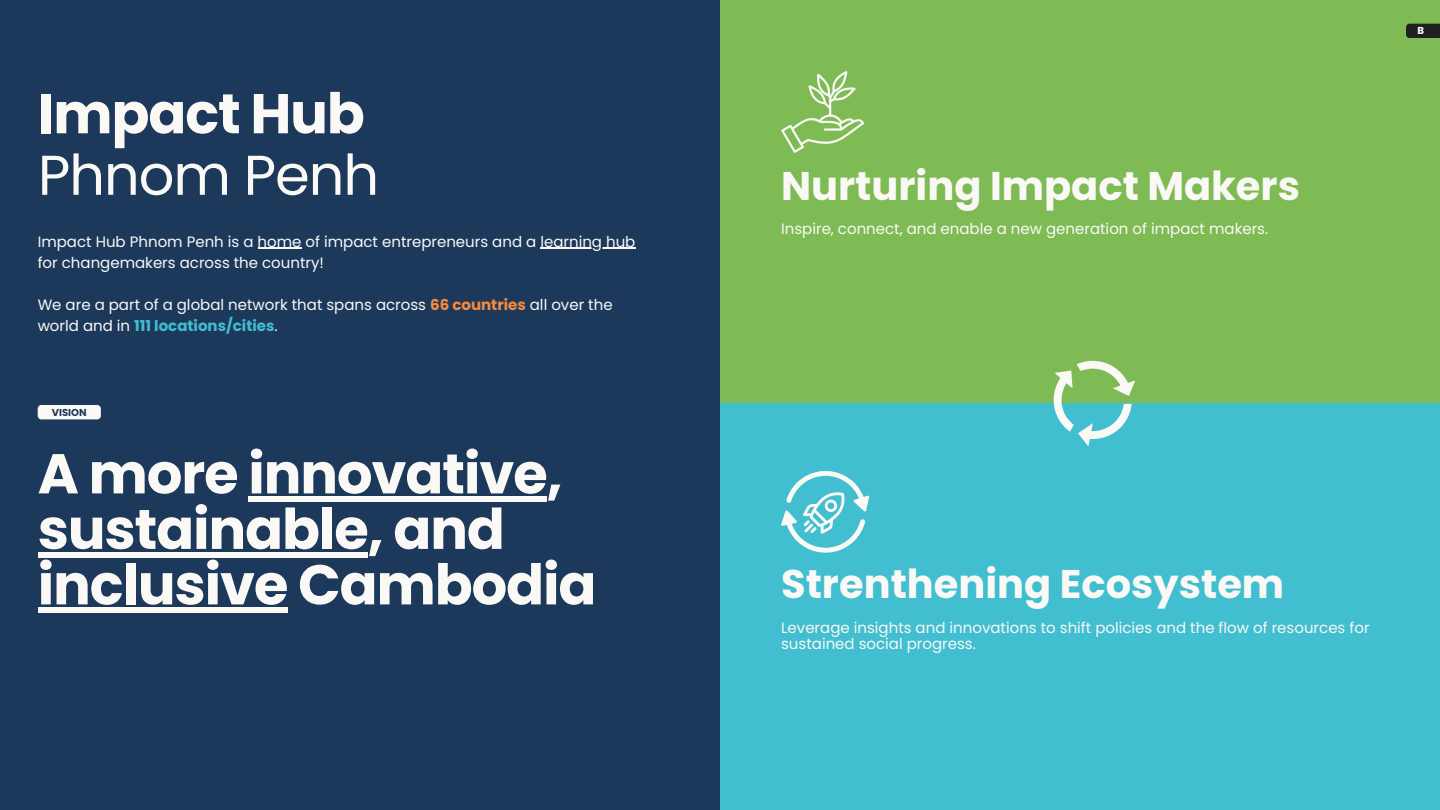
<style>
.page{position:relative;width:1440px;height:810px;background:#1c395c}
.page>*{position:absolute;margin:0;border:0;box-sizing:border-box;transform-origin:0 0}
.t1{font:700 56px/55.5px "Poppins";letter-spacing:-.02em;color:#faf9f6}
.t2{font:700 40px "Poppins";color:#faf9f6}
.t3{font:15px/16.5px "Poppins";color:#faf9f6}
.t4{font:700 15px "Poppins";color:#41bed0}
.t5{font:700 10px "Poppins";color:#1c395c}
.t6{font:700 10px "Poppins";color:#fff}
.s1{font-weight:400}
.s2{font-weight:700;color:#f78a3c}
.s3{font-weight:400;color:#faf9f6}
</style>
<div class="page">
<div style="left:720px;top:0;width:720px;height:404px;background:#7ebb55"></div>
<div style="left:720px;top:404px;width:720px;height:406px;background:#41bed0"></div>
<svg style="left:38px;top:405px;width:63px;height:14px"></svg>
<svg style="left:781px;top:71px;width:83px;height:82px"></svg>
<svg style="left:781px;top:470px;width:88px;height:83px"></svg>
<svg style="left:1051px;top:361px;width:84px;height:85px"></svg>
<div style="left:248px;top:496px;width:299px;height:6px;background:#faf9f6"></div>
<div style="left:38px;top:552px;width:330px;height:5px;background:#faf9f6"></div>
<div style="left:38px;top:607px;width:249px;height:6px;background:#faf9f6"></div>
<hr style="left:258px;top:247px;width:44px;height:2px;background:#faf9f6">
<hr style="left:540px;top:247px;width:95px;height:2px;background:#faf9f6">
<div style="left:1406px;top:24px;width:34px;height:14px;background:#212020"></div>
<h3 class="t1" style="left:38px;top:83px;width:343px;line-height:61.5px">Impact Hub<br><span class="s1">Phnom Penh</span></h3>
<h4 class="t3" style="left:38px;top:233px;width:599px">Impact Hub Phnom Penh is a home of impact entrepreneurs and a learning hub</h4>
<p class="t3" style="left:38px;top:254px;width:288px">for changemakers across the country!</p>
<p class="t3" style="left:38px;top:296px;width:576px">We are a part of a global network that spans across <span class="s2">66 countries</span> all over the</p>
<p class="t4" style="left:38px;top:315px;width:241px"><span class="s3">world and in</span> 111 locations/cities<span class="s3">.</span></p>
<h2 class="t5" style="left:52px;top:405px;width:36px">VISION</h2>
<h4 class="t1" style="left:38px;top:446px;width:560px">A more innovative, sustainable, and inclusive Cambodia</h4>
<h1 class="t2" style="left:781px;top:158px;width:520px">Nurturing Impact Makers</h1>
<h4 class="t3" style="left:781px;top:221px;width:489px">Inspire, connect, and enable a new generation of impact makers.</h4>
<p class="t6" style="left:1417px;top:24px;width:8px">B</p>
<p class="t2" style="left:781px;top:556px;width:505px">Strenthening Ecosystem</p>
<p class="t3" style="left:781px;top:619px;width:590px">Leverage insights and innovations to shift policies and the flow of resources for sustained social progress.</p>
</div>
